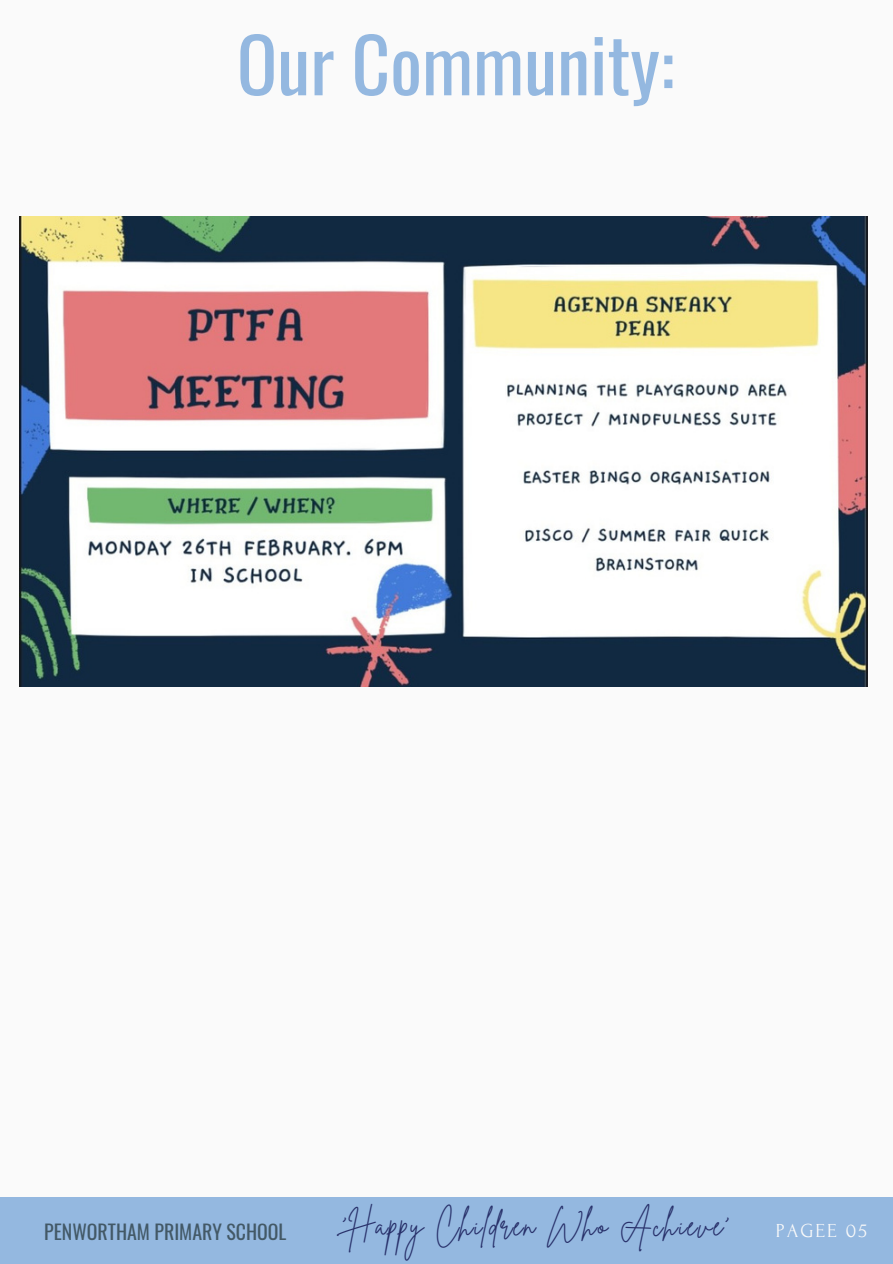
<style>
.page{position:relative;width:893px;height:1264px;background:#fff}
.page>*{position:absolute;margin:0;border:0;box-sizing:border-box;transform-origin:0 0}
.t1{font:75px "Oswald";color:#94b8e0}
.t2{font:30px "Brittany Signature";letter-spacing:.05em;color:#272f69}
.t3{font:19.8px "Oswald";color:#435967}
.t4{font:19.8px "Forum";letter-spacing:.1em;color:#fafafa}
</style>
<div class="page">
<div style="left:0;top:0;width:892px;height:1263px;background:#fafafa"></div>
<div style="left:0;top:1196px;width:892px;height:67px;background:#94b8e0"></div>
<img style="left:20px;top:217px;width:847px;height:469px">
<p class="t1" style="left:237px;top:6px;width:439px">Our Community:</p>
<p class="t2" style="left:341px;top:1205px;width:387px">‘Happy Children Who Achieve’</p>
<p class="t3" style="left:44px;top:1216px;width:244px">PENWORTHAM PRIMARY SCHOOL</p>
<h2 class="t4" style="left:775px;top:1220px;width:93px">PAGEE 05</h2>
</div>
